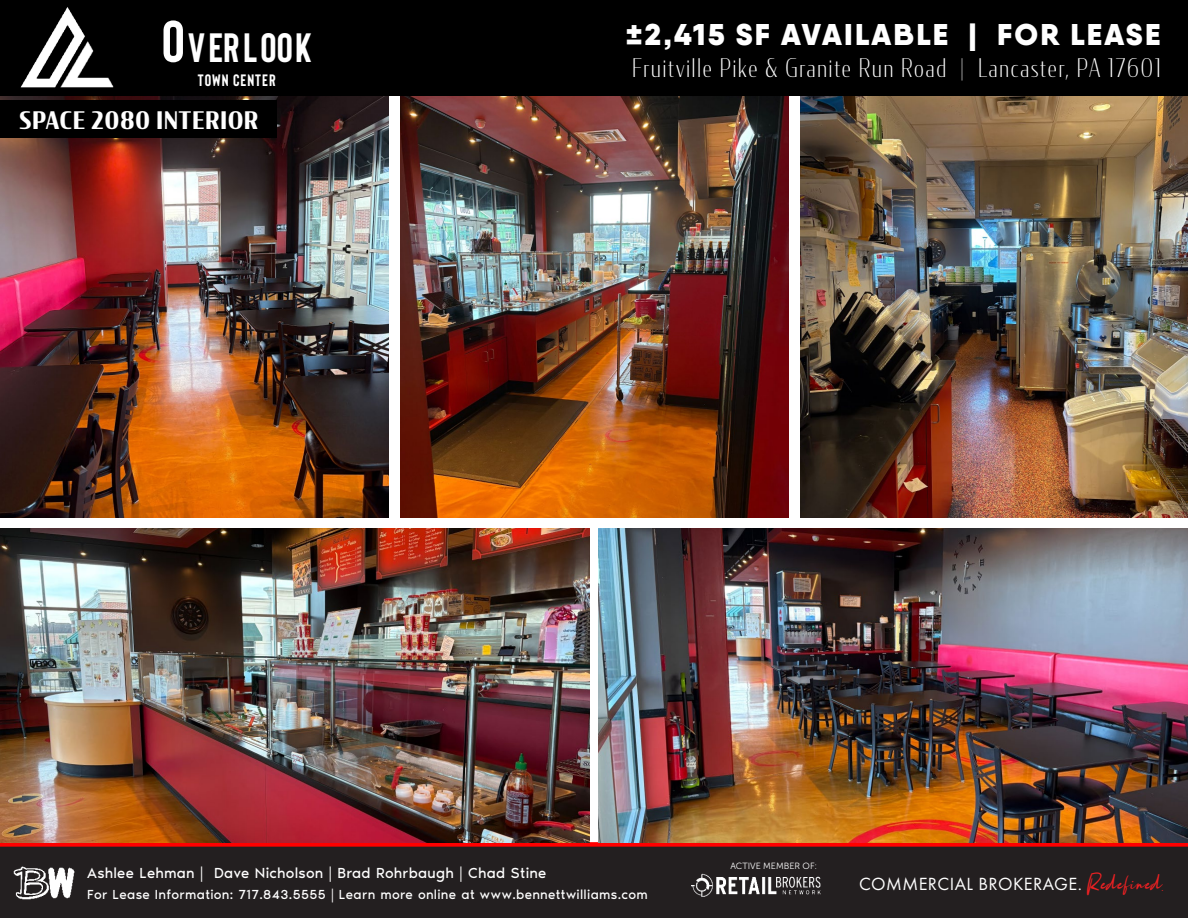
<style>
.page{position:relative;width:1188px;height:918px;background:#fff}
.page>*{position:absolute;margin:0;border:0;box-sizing:border-box;transform-origin:0 0}
.t1{font:700 40.95px "Bison";letter-spacing:.085em;color:#fff}
.t2{font:900 30px "Qanelas";letter-spacing:.075em;color:#fff}
.t3{font:200 25.5px "Condor Cond";letter-spacing:.075em;color:#fff}
.t4{font:700 24px "Condor Cond";letter-spacing:.045em;color:#fff}
.t5{font:18.3px "Futura PT";letter-spacing:.025em;color:#fff}
.t6{font:700 16.5px "Bison";letter-spacing:.06em;color:#fff}
.t7{font:15px "Noir Pro";letter-spacing:.015em;color:#fff}
.t8{font:13.5px "Noir Pro";letter-spacing:.025em;color:#fff}
.t9{font:9px "Museo Sans 300";color:#fff}
.s1{font-size:58.5px}
.s2{font-family:"Rotterdam";font-style:italic;font-size:27.6px;color:#ee2123}
</style>
<div class="page">
<div style="left:0;top:847px;width:1188px;height:71px;background:#231f20"></div>
<img style="left:691px;top:873px;width:130px;height:24px">
<img style="left:13px;top:866px;width:62px;height:33px">
<div style="left:0;top:842px;width:1188px;height:5px;background:#f00"></div>
<img style="left:0;top:95px;width:389px;height:422px">
<img style="left:400px;top:95px;width:389px;height:422px">
<img style="left:800px;top:95px;width:388px;height:422px">
<img style="left:0;top:529px;width:589px;height:313px">
<img style="left:599px;top:529px;width:589px;height:313px">
<div style="left:0;top:0;width:1188px;height:95px;background:#000"></div>
<div style="left:0;top:100px;width:276px;height:38px;background:#000"></div>
<img style="left:20px;top:7px;width:94px;height:81px">
<p class="t1" style="left:162px;top:25px;width:152px"><span class="s1">O</span>VERLOOK</p>
<p class="t2" style="left:626px;top:15px;width:536px">±2,415 SF AVAILABLE | FOR LEASE</p>
<p class="t3" style="left:632px;top:52px;width:530px">Fruitville Pike &amp; Granite Run Road | Lancaster, PA 17601</p>
<p class="t6" style="left:198px;top:71px;width:79px">TOWN CENTER</p>
<p class="t4" style="left:19px;top:105px;width:240px">SPACE 2080 INTERIOR</p>
<p class="t7" style="left:87px;top:862px;width:461px">Ashlee Lehman | Dave Nicholson | Brad Rohrbaugh | Chad Stine</p>
<p class="t8" style="left:87px;top:884px;width:562px">For Lease Information: 717.843.5555 | Learn more online at www.bennettwilliams.com</p>
<p class="t9" style="left:730px;top:861px;width:88px">ACTIVE MEMBER OF:</p>
<h3 class="t5" style="left:859px;top:873px;width:305px">COMMERCIAL BROKERAGE. <span class="s2">Redefined.</span></h3>
</div>
